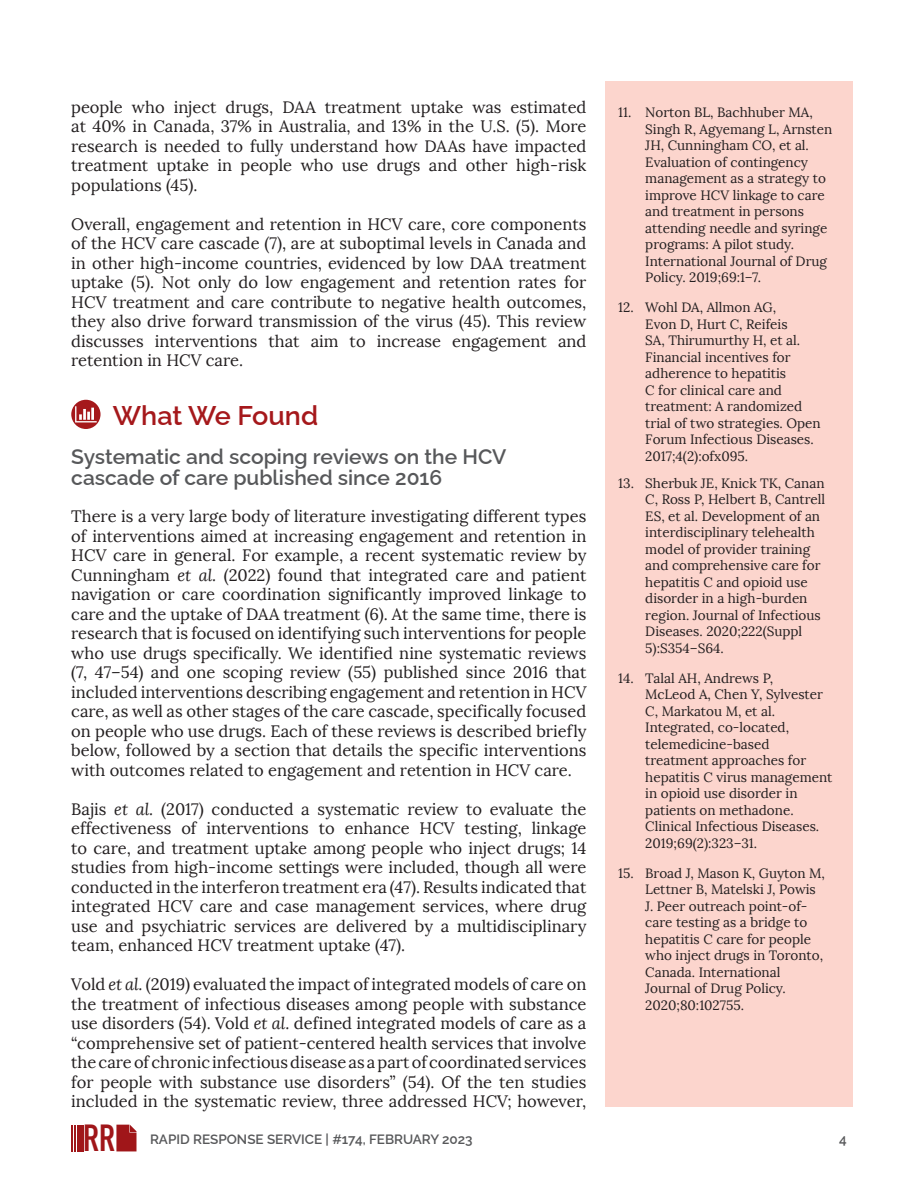
<style>
.page{position:relative;width:918px;height:1188px;background:#fff}
.page>*{position:absolute;margin:0;border:0;box-sizing:border-box;transform-origin:0 0}
.t1{font:700 37.2px "DIN Condensed";color:#a01619}
.H2___column_width{font:600 27px "Raleway";color:#a5181b}
.H2___column_width-2{font:600 21px/21px "Raleway";color:#57585a}
.body__serif__11pt{font:16.5px/19.5px "Lora";color:#231f20;text-align:justify}
.H2___column_width-3{font:16.5px/19.5px "Lora";color:#231f20;text-align:justify}
.t2{font:13.5px/16.5px "Lora";color:#231f20}
.t3{font:600 13.5px "Raleway";color:#57585a}
.s1{font-style:italic}
</style>
<div class="page">
<hr style="left:71px;top:1125px;width:2px;height:26px;background:#a01619">
<hr style="left:74px;top:1125px;width:2px;height:26px;background:#a01619">
<hr style="left:77px;top:1125px;width:2px;height:26px;background:#a01619">
<hr style="left:81px;top:1125px;width:3px;height:26px;background:#a01619">
<svg style="left:116px;top:1125px;width:21px;height:26px"></svg>
<div style="left:605px;top:81px;width:248px;height:1025px;background:#fcd5cd"></div>
<svg style="left:71px;top:400px;width:30px;height:29px"></svg>
<svg style="left:75px;top:406px;width:22px;height:16px"></svg>
<p class="body__serif__11pt" style="left:71px;top:97px;width:517px">people who inject drugs, DAA treatment uptake was estimated at 40% in Canada, 37% in Australia, and 13% in the U.S. (5). More research is needed to fully understand how DAAs have impacted treatment uptake in people who use drugs and other high-risk populations (45).</p>
<p class="body__serif__11pt" style="left:71px;top:214px;width:517px">Overall, engagement and retention in HCV care, core components of the HCV care cascade (7), are at suboptimal levels in Canada and in other high-income countries, evidenced by low DAA treatment uptake (5). Not only do low engagement and retention rates for HCV treatment and care contribute to negative health outcomes, they also drive forward transmission of the virus (45). This review discusses interventions that aim to increase engagement and retention in HCV care.</p>
<p class="H2___column_width" style="left:113px;top:393px;width:207px">What We Found</p>
<p class="H2___column_width-2" style="left:71px;top:443px;width:437px">Systematic and scoping reviews on the HCV cascade of care published since 2016</p>
<p class="H2___column_width-3" style="left:71px;top:507px;width:517px">There is a very large body of literature investigating different types of interventions aimed at increasing engagement and retention in HCV care in general. For example, a recent systematic review by Cunningham <span class="s1">et al.</span> (2022) found that integrated care and patient navigation or care coordination significantly improved linkage to care and the uptake of DAA treatment (6). At the same time, there is research that is focused on identifying such interventions for people who use drugs specifically. We identified nine systematic reviews (7, 47–54) and one scoping review (55) published since 2016 that included interventions describing engagement and retention in HCV care, as well as other stages of the care cascade, specifically focused on people who use drugs. Each of these reviews is described briefly below, followed by a section that details the specific interventions with outcomes related to engagement and retention in HCV care.</p>
<p class="body__serif__11pt" style="left:71px;top:799px;width:517px">Bajis <span class="s1">et al.</span> (2017) conducted a systematic review to evaluate the effectiveness of interventions to enhance HCV testing, linkage to care, and treatment uptake among people who inject drugs; 14 studies from high-income settings were included, though all were conducted in the interferon treatment era (47). Results indicated that integrated HCV care and case management services, where drug use and psychiatric services are delivered by a multidisciplinary team, enhanced HCV treatment uptake (47).</p>
<p class="body__serif__11pt" style="left:71px;top:975px;width:517px">Vold <span class="s1">et al.</span> (2019) evaluated the impact of integrated models of care on the treatment of infectious diseases among people with substance use disorders (54). Vold <span class="s1">et al.</span> defined integrated models of care as a “comprehensive set of patient-centered health services that involve the care of chronic infectious disease as a part of coordinated services for people with substance use disorders” (54). Of the ten studies included in the systematic review, three addressed HCV; however,</p>
<p class="t2" style="left:645px;top:104px;width:189px;text-indent:-27px">11. Norton BL, Bachhuber MA,<br>Singh R, Agyemang L, Arnsten<br>JH, Cunningham CO, et al.<br>Evaluation of contingency management as a strategy to improve HCV linkage to care and treatment in persons attending needle and syringe programs: A pilot study.<br>International Journal of Drug<br>Policy. 2019;69:1–7.</p>
<p class="t2" style="left:645px;top:299px;width:177px;text-indent:-27px">12. Wohl DA, Allmon AG,<br>Evon D, Hurt C, Reifeis<br>SA, Thirumurthy H, et al.<br>Financial incentives for adherence to hepatitis<br>C for clinical care and treatment: A randomized trial of two strategies. Open<br>Forum Infectious Diseases.<br>2017;4(2):ofx095.</p>
<p class="t2" style="left:645px;top:475px;width:181px;text-indent:-27px">13. Sherbuk JE, Knick TK, Canan<br>C, Ross P, Helbert B, Cantrell<br>ES, et al. Development of an interdisciplinary telehealth model of provider training and comprehensive care for hepatitis C and opioid use disorder in a high-burden region. Journal of Infectious<br>Diseases. 2020;222(Suppl<br>5):S354–S64.</p>
<p class="t2" style="left:645px;top:670px;width:189px;text-indent:-27px">14. Talal AH, Andrews P,<br>McLeod A, Chen Y, Sylvester<br>C, Markatou M, et al.<br>Integrated, co-located, telemedicine-based treatment approaches for hepatitis C virus management in opioid use disorder in patients on methadone.<br>Clinical Infectious Diseases.<br>2019;69(2):323–31.</p>
<p class="t2" style="left:645px;top:865px;width:181px;text-indent:-27px">15. Broad J, Mason K, Guyton M,<br>Lettner B, Matelski J, Powis<br>J. Peer outreach point-of&shy;care testing as a bridge to hepatitis C care for people who inject drugs in Toronto,<br>Canada. International<br>Journal of Drug Policy.<br>2020;80:102755.</p>
<h1 class="t1" style="left:83px;top:1113px;width:33px">RR</h1>
<p class="t3" style="left:150px;top:1128px;width:324px">RAPID RESPONSE SERVICE | #174, FEBRUARY 2023</p>
<p class="t3" style="left:839px;top:1128px;width:9px">4</p>
</div>
